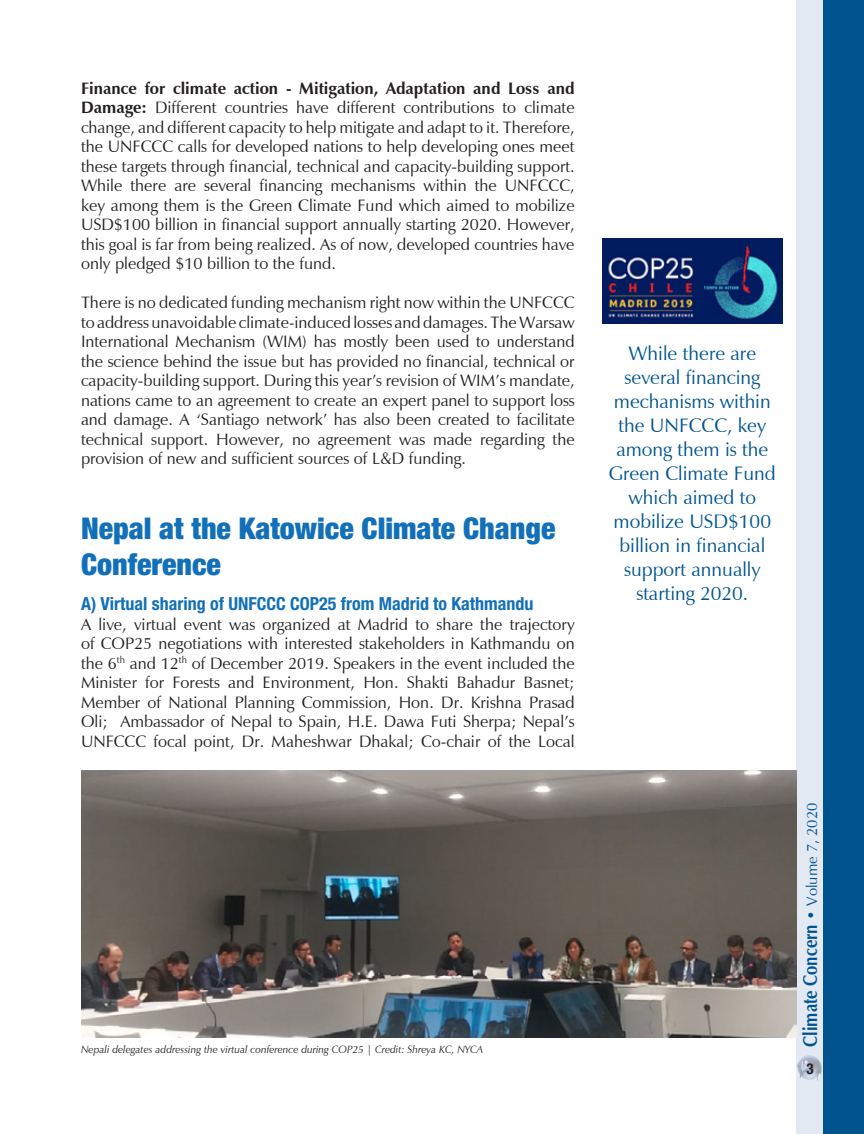
<style>
.page{position:relative;width:864px;height:1134px;background:#fff}
.page>*{position:absolute;margin:0;border:0;box-sizing:border-box;transform-origin:0 0}
.Subhead{font:900 condensed 30px/36px "Helvetica Neue";color:#1270b9}
.t1{font:700 19.8px "Zapf Humanist 601 BT";color:#00548e;scale:.83 1}
.Body{font:19.5px/24px "Zapf Humanist 601 BT";color:#00548e;text-align:center}
.Subhead1{font:700 condensed 18px "Helvetica Neue";color:#1270b9}
.Body-2{font:16.5px/19.5px "Zapf Humanist 601 BT";color:#231f20;text-align:justify}
.t2{font:700 condensed 15px "Helvetica Neue";color:#231f20}
.Photo_Caption{font:italic 10.5px "Zapf Humanist 601 BT";color:#231f20}
.s1{font-weight:700}
.s2{font-size:16.5px}
.s3{font-weight:400;font-size:15px}
</style>
<div class="page">
<div style="left:796px;top:0;width:29px;height:1134px;background:#e3e9f3"></div>
<img style="left:797px;top:1055px;width:27px;height:27px">
<div style="left:824px;top:0;width:40px;height:1134px;background:#00548e"></div>
<img style="left:602px;top:239px;width:181px;height:84px">
<img style="left:81px;top:771px;width:715px;height:267px">
<p class="Body-2" style="left:81px;top:78px;width:495px"><span class="s1">Finance for climate action - Mitigation, Adaptation and Loss and Damage:</span> Different countries have different contributions to climate change, and different capacity to help mitigate and adapt to it. Therefore, the UNFCCC calls for developed nations to help developing ones meet these targets through financial, technical and capacity-building support.<br>While there are several financing mechanisms within the UNFCCC, key among them is the Green Climate Fund which aimed to mobilize USD$100 billion in financial support annually starting 2020. However, this goal is far from being realized. As of now, developed countries have only pledged $10 billion to the fund.</p>
<p class="Body-2" style="left:81px;top:293px;width:495px">There is no dedicated funding mechanism right now within the UNFCCC to address unavoidable climate-induced losses and damages. The Warsaw International Mechanism (WIM) has mostly been used to understand the science behind the issue but has provided no financial, technical or capacity-building support. During this year’s revision of WIM’s mandate, nations came to an agreement to create an expert panel to support loss and damage. A ‘Santiago network’ has also been created to facilitate technical support. However, no agreement was made regarding the provision of new and sufficient sources of L&amp;D funding.</p>
<p class="Subhead" style="left:81px;top:510px;width:476px">Nepal at the Katowice Climate Change<br>Conference</p>
<p class="Subhead1" style="left:81px;top:593px;width:454px">A) Virtual sharing of UNFCCC COP25 from Madrid to Kathmandu</p>
<p class="Body-2" style="left:81px;top:614px;width:495px">A live, virtual event was organized at Madrid to share the trajectory of COP25 negotiations with interested stakeholders in Kathmandu on the 6<sup>th</sup> and 12<sup>th</sup> of December 2019. Speakers in the event included the Minister for Forests and Environment, Hon. Shakti Bahadur Basnet; Member of National Planning Commission, Hon. Dr. Krishna Prasad Oli; Ambassador of Nepal to Spain, H.E. Dawa Futi Sherpa; Nepal’s UNFCCC focal point, Dr. Maheshwar Dhakal; Co-chair of the Local</p>
<p class="Photo_Caption" style="left:81px;top:1043px;width:404px">Nepali delegates addressing the virtual conference during COP25 | Credit: Shreya KC, NYCA</p>
<p class="Body" style="left:609px;top:341px;width:168px">While there are several financing mechanisms within the UNFCCC, key among them is the<br>Green Climate Fund which aimed to mobilize USD$100 billion in financial support annually starting 2020.</p>
<p class="t1" style="left:798px;top:1047px;width:295px;rotate:-90deg">Climate Concern <span class="s2">•</span> <span class="s3">Volume 7, 2020</span></p>
<p class="t2" style="left:806px;top:1060px;width:9px">3</p>
</div>
